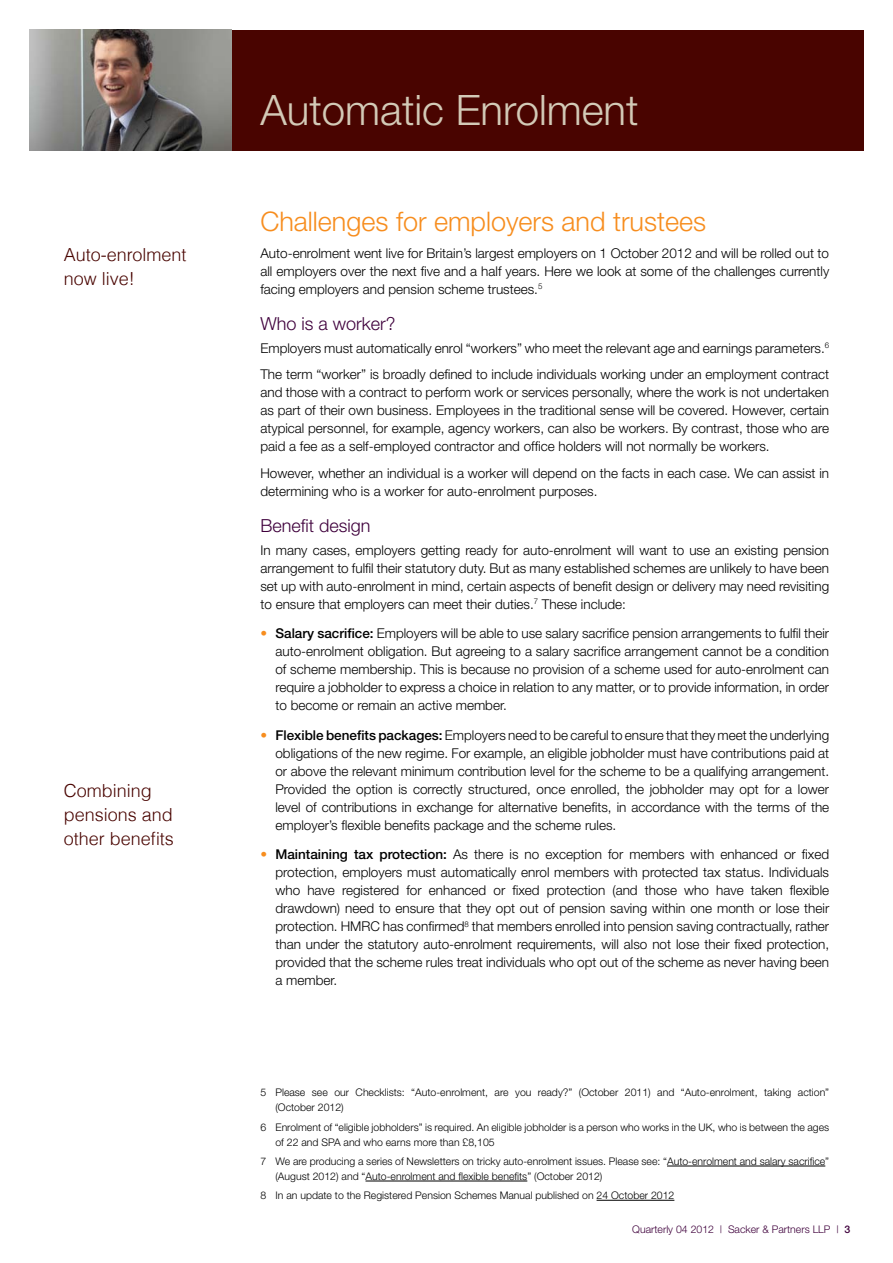
<style>
.page{position:relative;width:893px;height:1263px;background:#fff}
.page>*{position:absolute;margin:0;border:0;box-sizing:border-box;transform-origin:0 0}
.t1{font:300 42px "Helvetica Neue";color:#d3cab7}
.t2{font:300 27px "Helvetica Neue";color:#f78d1e}
.Topics{font:300 18px/24px "Helvetica";color:#490400}
.t3{font:300 18px "Helvetica Neue";color:#3f003c}
.bullets{font:300 13.5px/18px "Helvetica Neue";color:#000;text-align:justify}
.body1{font:300 13.5px/18px "Helvetica Neue";color:#000;text-align:justify}
.footnotes{font:300 10.5px/15px "Helvetica Neue";color:#000}
.t4{font:300 10.5px "Helvetica Neue";color:#3f003c}
.s1{color:#f78d1e}
.s2{font-weight:500}
</style>
<div class="page">
<div style="left:231px;top:30px;width:632px;height:120px;background:#490400"></div>
<img style="left:30px;top:30px;width:201px;height:120px">
<hr style="left:667px;top:1166px;width:158px;height:1px;background:#000">
<hr style="left:365px;top:1181px;width:162px;height:1px;background:#000">
<hr style="left:597px;top:1200px;width:77px;height:1px;background:#000">
<p class="Topics" style="left:64px;top:242px;width:124px">Auto-enrolment now live!</p>
<p class="Topics" style="left:64px;top:779px;width:112px">Combining pensions and other benefits</p>
<p class="t1" style="left:260px;top:85px;width:380px">Automatic Enrolment</p>
<p class="t2" style="left:260px;top:205px;width:447px">Challenges for employers and trustees</p>
<p class="body1" style="left:260px;top:243px;width:570px">Auto-enrolment went live for Britain’s largest employers on 1 October 2012 and will be rolled out to all employers over the next five and a half years. Here we look at some of the challenges currently facing employers and pension scheme trustees.<sup>5</sup></p>
<p class="t3" style="left:260px;top:313px;width:137px">Who is a worker?</p>
<p class="body1" style="left:260px;top:338px;width:570px">Employers must automatically enrol “workers” who meet the relevant age and earnings parameters.<sup>6</sup></p>
<p class="body1" style="left:260px;top:365px;width:570px">The term “worker” is broadly defined to include individuals working under an employment contract and those with a contract to perform work or services personally, where the work is not undertaken as part of their own business. Employees in the traditional sense will be covered. However, certain atypical personnel, for example, agency workers, can also be workers. By contrast, those who are paid a fee as a self-employed contractor and office holders will not normally be workers.</p>
<p class="body1" style="left:260px;top:463px;width:570px">However, whether an individual is a worker will depend on the facts in each case. We can assist in determining who is a worker for auto-enrolment purposes.</p>
<p class="t3" style="left:260px;top:515px;width:112px">Benefit design</p>
<p class="body1" style="left:260px;top:540px;width:570px">In many cases, employers getting ready for auto-enrolment will want to use an existing pension arrangement to fulfil their statutory duty. But as many established schemes are unlikely to have been set up with auto-enrolment in mind, certain aspects of benefit design or delivery may need revisiting to ensure that employers can meet their duties.<sup>7</sup> These include:</p>
<p class="bullets" style="left:275px;top:624px;width:555px;text-indent:-15px"><span class="s1">•</span> <span class="s2">Salary sacrifice:</span> Employers will be able to use salary sacrifice pension arrangements to fulfil their auto-enrolment obligation. But agreeing to a salary sacrifice arrangement cannot be a condition of scheme membership. This is because no provision of a scheme used for auto-enrolment can require a jobholder to express a choice in relation to any matter, or to provide information, in order to become or remain an active member.</p>
<p class="bullets" style="left:275px;top:725px;width:555px;text-indent:-15px"><span class="s1">•</span> <span class="s2">Flexible benefits packages:</span> Employers need to be careful to ensure that they meet the underlying obligations of the new regime. For example, an eligible jobholder must have contributions paid at or above the relevant minimum contribution level for the scheme to be a qualifying arrangement.<br>Provided the option is correctly structured, once enrolled, the jobholder may opt for a lower level of contributions in exchange for alternative benefits, in accordance with the terms of the employer’s flexible benefits package and the scheme rules.</p>
<p class="bullets" style="left:275px;top:845px;width:555px;text-indent:-15px"><span class="s1">•</span> <span class="s2">Maintaining tax protection:</span> As there is no exception for members with enhanced or fixed protection, employers must automatically enrol members with protected tax status. Individuals who have registered for enhanced or fixed protection (and those who have taken flexible drawdown) need to ensure that they opt out of pension saving within one month or lose their protection. HMRC has confirmed<sup>8</sup> that members enrolled into pension saving contractually, rather than under the statutory auto-enrolment requirements, will also not lose their fixed protection, provided that the scheme rules treat individuals who opt out of the scheme as never having been a member.</p>
<p class="footnotes" style="left:275px;top:1085px;width:555px;text-indent:-15px">5 Please see our Checklists: “Auto-enrolment, are you ready?” (October 2011) and “Auto-enrolment, taking action” (October 2012)</p>
<p class="footnotes" style="left:275px;top:1119px;width:555px;text-indent:-15px">6 Enrolment of “eligible jobholders” is required. An eligible jobholder is a person who works in the UK, who is between the ages of 22 and SPA and who earns more than £8,105</p>
<p class="footnotes" style="left:275px;top:1153px;width:555px;text-indent:-15px">7 We are producing a series of Newsletters on tricky auto-enrolment issues. Please see: “Auto-enrolment and salary sacrifice” (August 2012) and “Auto-enrolment and flexible benefits” (October 2012)</p>
<p class="footnotes" style="left:260px;top:1188px;width:415px">8 In an update to the Registered Pension Schemes Manual published on 24 October 2012</p>
<p class="t4" style="left:632px;top:1223px;width:220px">Quarterly 04 2012 | Sacker &amp; Partners LLP | <span class="s2">3</span></p>
</div>
